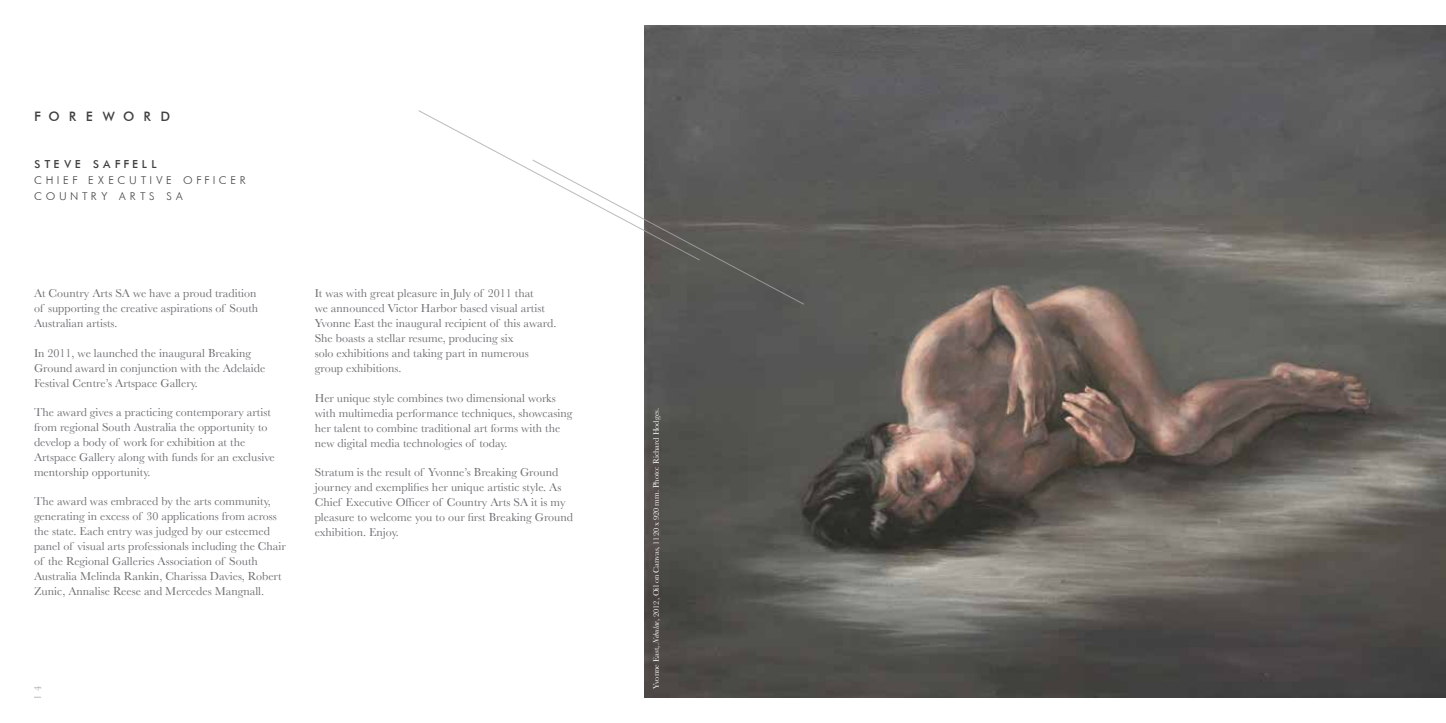
<style>
.page{position:relative;width:1446px;height:723px;background:#fff}
.page>*{position:absolute;margin:0;border:0;box-sizing:border-box;transform-origin:0 0}
.t1{font:15px "Futura";letter-spacing:.6em;color:#414042}
.t2{font:12.75px/15.8px "Futura Light";letter-spacing:.3em;color:#414042}
.t3{font:12.75px "Futura";letter-spacing:.3em;color:#414042}
.t4{font:12px/15px "Baskerville";color:#6d6e71}
.t5{font:10.5px "Baskerville";color:#a7a9ac}
.t6{font:8.25px "Baskerville";color:#fff}
.s1{font-style:italic}
</style>
<div class="page">
<img style="left:645px;top:26px;width:801px;height:671px">
<svg style="left:418px;top:110px;width:282px;height:62px"></svg>
<svg style="left:532px;top:159px;width:272px;height:146px"></svg>
<p class="t1" style="left:34px;top:109px;width:138px">FOREWORD</p>
<p class="t3" style="left:34px;top:159px;width:124px">STEVE SAFFELL</p>
<p class="t2" style="left:34px;top:173px;width:213px">CHIEF EXECUTIVE OFFICER<br>COUNTRY ARTS SA</p>
<p class="t4" style="left:34px;top:286px;width:226px">At Country Arts SA we have a proud tradition of supporting the creative aspirations of South<br>Australian artists.</p>
<p class="t4" style="left:34px;top:345px;width:233px">In 2011, we launched the inaugural Breaking<br>Ground award in conjunction with the Adelaide<br>Festival Centre’s Artspace Gallery.</p>
<p class="t4" style="left:34px;top:404px;width:242px">The award gives a practicing contemporary artist from regional South Australia the opportunity to develop a body of work for exhibition at the Artspace Gallery along with funds for an exclusive mentorship opportunity.</p>
<p class="t4" style="left:34px;top:493px;width:253px">The award was embraced by the arts community, generating in excess of 30 applications from across the state. Each entry was judged by our esteemed panel of visual arts professionals including the Chair of the Regional Galleries Association of South Australia Melinda Rankin, Charissa Davies, Robert Zunic, Annalise Reese and Mercedes Mangnall.</p>
<p class="t4" style="left:315px;top:286px;width:243px">It was with great pleasure in July of 2011 that<br>we announced Victor Harbor based visual artist Yvonne East the inaugural recipient of this award.<br>She boasts a stellar resume, producing six<br>solo exhibitions and taking part in numerous group exhibitions.</p>
<p class="t4" style="left:315px;top:390px;width:259px">Her unique style combines two dimensional works with multimedia performance techniques, showcasing her talent to combine traditional art forms with the new digital media technologies of today.</p>
<p class="t4" style="left:315px;top:464px;width:260px">Stratum is the result of Yvonne’s Breaking Ground journey and exemplifies her unique artistic style. As Chief Executive Officer of Country Arts SA it is my pleasure to welcome you to our first Breaking Ground exhibition. Enjoy.</p>
<p class="t5" style="left:31px;top:691px;width:7px;rotate:-90deg">4</p>
<p class="t6" style="left:651px;top:689px;width:282px;rotate:-90deg">Yvonne East, <span class="s1">Nebulae</span>, 2012, Oil on Canvas, 1120 x 920 mm. Photo: Richard Hodges.</p>
</div>
